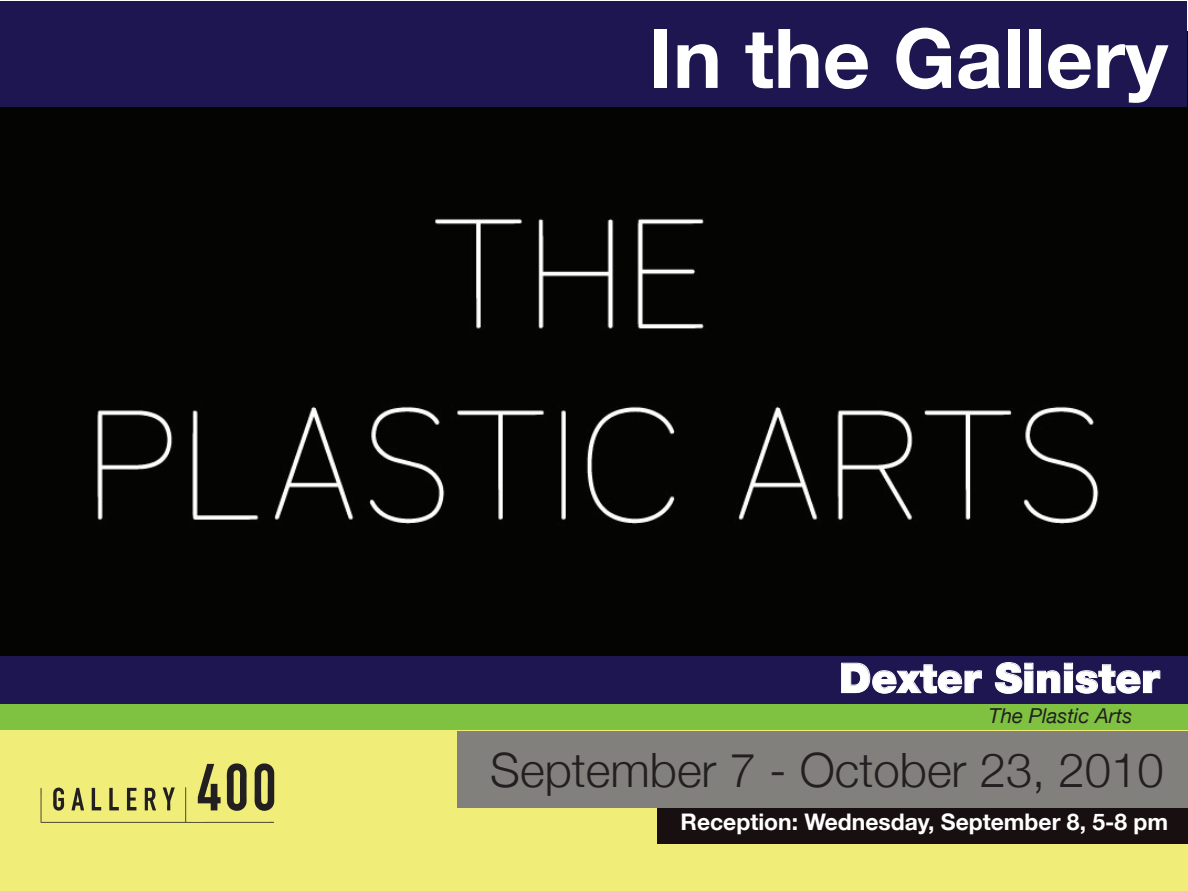
<style>
.page{position:relative;width:1188px;height:891px;background:#fff}
.page>*{position:absolute;margin:0;border:0;box-sizing:border-box;transform-origin:0 0}
.t1{font:700 82.5px "Helvetica Neue";color:#fff}
.t2{font:300 47.4px "Helvetica Neue";color:#231f20}
.t3{font:900 41.1px "Helvetica Neue LT Std";color:#fff}
.t4{font:700 22.8px "Helvetica Neue";color:#fff}
.t5{font:italic 20.55px "Helvetica Neue";color:#231f20}
</style>
<div class="page">
<div style="left:0;top:32px;width:1188px;height:624px;background:#040503"></div>
<div style="left:0;top:658px;width:1188px;height:233px;background:#f0ee78"></div>
<div style="left:0;top:656px;width:1188px;height:49px;background:#1d1651"></div>
<div style="left:0;top:705px;width:1188px;height:25px;background:#7fc241"></div>
<svg style="left:41px;top:763px;width:233px;height:60px"></svg>
<svg style="left:841px;top:662px;width:141px;height:32px"></svg>
<svg style="left:995px;top:662px;width:166px;height:32px"></svg>
<div style="left:1px;top:1px;width:1186px;height:106px;background:#1d1651"></div>
<div style="left:657px;top:807px;width:531px;height:37px;background:#180f11"></div>
<div style="left:458px;top:731px;width:730px;height:77px;background:#82807d"></div>
<h1 class="t1" style="left:649px;top:7px;width:521px">In the Gallery</h1>
<h3 class="t3" style="left:839px;top:653px;width:322px">Dexter Sinister</h3>
<p class="t5" style="left:989px;top:704px;width:145px">The Plastic Arts</p>
<h2 class="t2" style="left:490px;top:741px;width:675px">September 7 - October 23, 2010</h2>
<p class="t4" style="left:681px;top:808px;width:489px">Reception: Wednesday, September 8, 5-8 pm</p>
</div>
